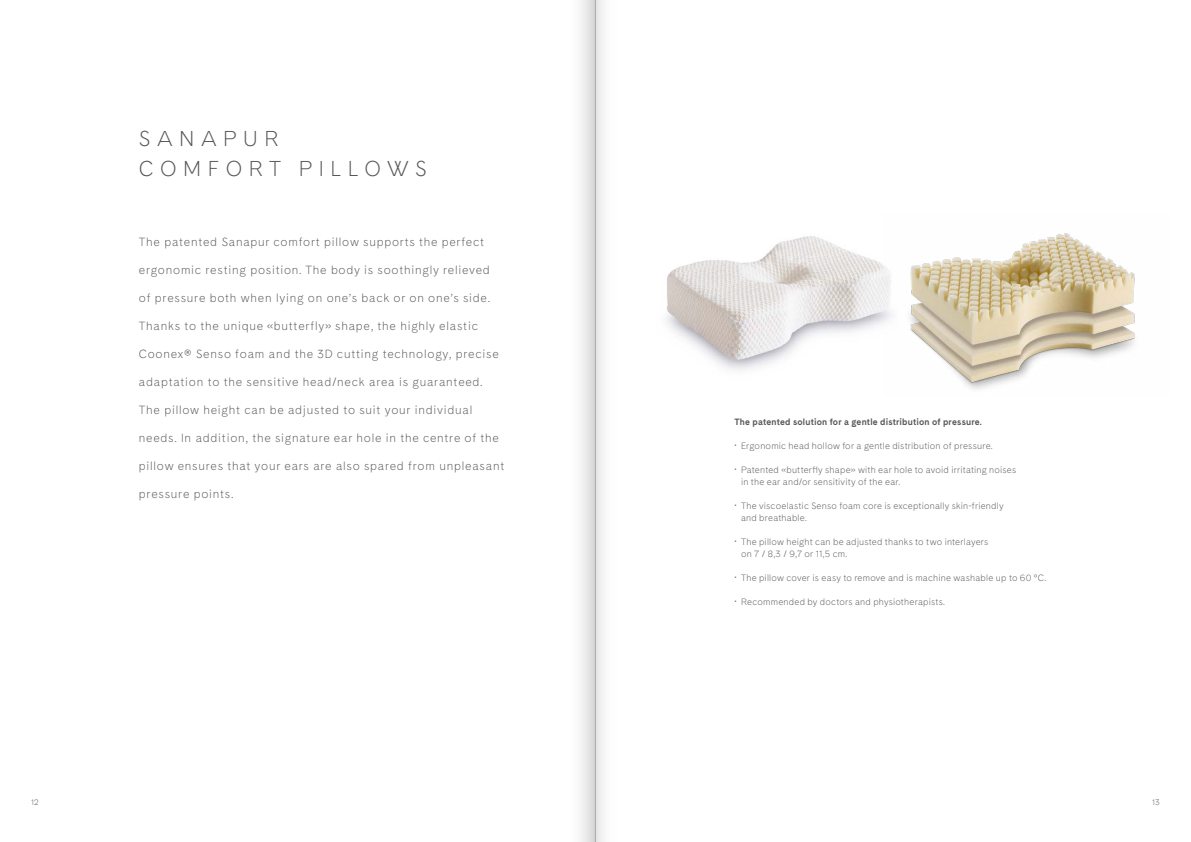
<style>
.page{position:relative;width:1191px;height:842px;background:#fff}
.page>*{position:absolute;margin:0;border:0;box-sizing:border-box;transform-origin:0 0}
.t1{font:300 20px/30px "Cadiz";letter-spacing:.325em;color:#575756}
.t2{font:300 11px "Cadiz";letter-spacing:.07em;color:#575756}
.t3{font:300 8.5px/12px "Cadiz";letter-spacing:.025em;color:#575756}
.t4{font:700 8.5px "Cadiz";letter-spacing:.02em;color:#575756}
.t5{font:300 7.5px "Cadiz";color:#575756}
</style>
<div class="page">
<img style="left:666px;top:236px;width:217px;height:134px">
<img style="left:883px;top:233px;width:252px;height:157px">
<div style="left:567px;top:0;width:28px;height:842px;background:linear-gradient(to right,#fff,#dcdcdc)"></div>
<svg style="left:595px;top:0;width:9px;height:842px"></svg>
<h1 class="t1" style="left:139px;top:124px;width:289px">SANAPUR<br>COMFORT PILLOWS</h1>
<p class="t2" style="left:139px;top:234px;width:347px">The patented Sanapur comfort pillow supports the perfect</p>
<p class="t2" style="left:139px;top:262px;width:352px">ergonomic resting position. The body is soothingly relieved</p>
<p class="t2" style="left:139px;top:290px;width:353px">of pressure both when lying on one’s back or on one’s side.</p>
<p class="t2" style="left:139px;top:318px;width:340px">Thanks to the unique «butterfly» shape, the highly elastic</p>
<p class="t2" style="left:139px;top:346px;width:361px">Coonex® Senso foam and the 3D cutting technology, precise</p>
<p class="t2" style="left:139px;top:374px;width:345px">adaptation to the sensitive head/neck area is guaranteed.</p>
<p class="t2" style="left:139px;top:402px;width:335px">The pillow height can be adjusted to suit your individual</p>
<p class="t2" style="left:139px;top:430px;width:361px">needs. In addition, the signature ear hole in the centre of the</p>
<p class="t2" style="left:139px;top:458px;width:367px">pillow ensures that your ears are also spared from unpleasant</p>
<p class="t2" style="left:139px;top:486px;width:96px">pressure points.</p>
<p class="t4" style="left:734px;top:415px;width:249px">The patented solution for a gentle distribution of pressure.</p>
<p class="t3" style="left:734px;top:440px;width:260px">• Ergonomic head hollow for a gentle distribution of pressure.</p>
<p class="t3" style="left:741px;top:464px;width:277px;text-indent:-7px">• Patented «butterfly shape» with ear hole to avoid irritating noises in the ear and/or sensitivity of the ear.</p>
<p class="t3" style="left:741px;top:500px;width:264px;text-indent:-7px">• The viscoelastic Senso foam core is exceptionally skin-friendly and breathable.</p>
<p class="t3" style="left:741px;top:536px;width:249px;text-indent:-7px">• The pillow height can be adjusted thanks to two interlayers on 7 / 8,3 / 9,7 or 11,5 cm.</p>
<p class="t3" style="left:734px;top:572px;width:313px">• The pillow cover is easy to remove and is machine washable up to 60 °C.</p>
<p class="t3" style="left:734px;top:596px;width:212px">• Recommended by doctors and physiotherapists.</p>
<p class="t5" style="left:31px;top:797px;width:9px">12</p>
<p class="t5" style="left:1152px;top:797px;width:9px">13</p>
</div>
